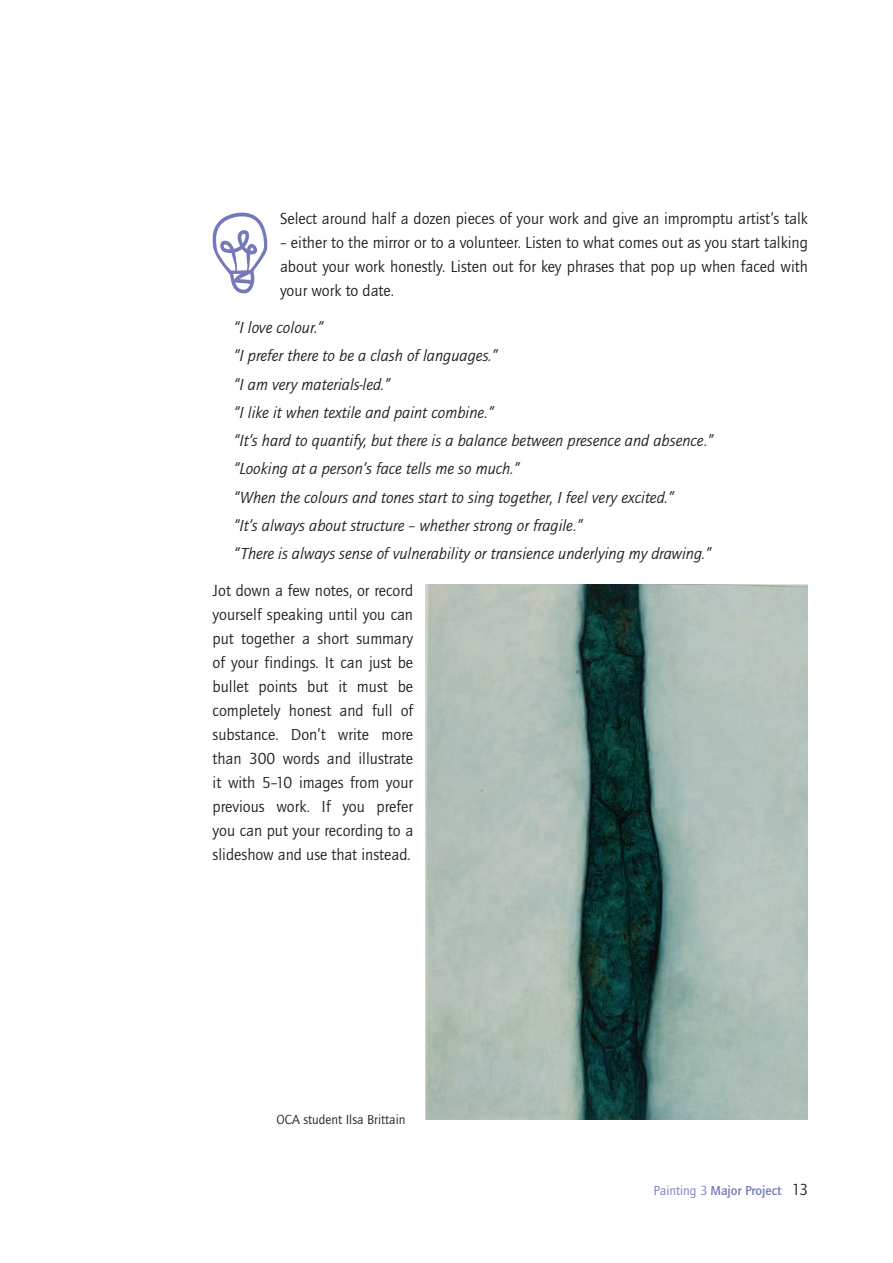
<style>
.page{position:relative;width:893px;height:1263px;background:#fff}
.page>*{position:absolute;margin:0;border:0;box-sizing:border-box;transform-origin:0 0}
.t1{font:16.5px/24px "Quay Sans ITC Std";color:#231f20;text-align:justify}
.t2{font:italic 16.5px/28.2px "Quay Sans ITC Std";color:#231f20}
.t3{font:500 13.5px "Quay Sans ITC Std";color:#7579ba}
.t4{font:13.5px "Quay Sans ITC Std";color:#231f20}
.s1{font-weight:400}
.s2{font-weight:400;font-size:16.5px;color:#231f20}
</style>
<div class="page">
<svg style="left:212px;top:212px;width:56px;height:82px"></svg>
<img style="left:426px;top:585px;width:382px;height:534px">
<p class="t1" style="left:280px;top:207px;width:529px">Select around half a dozen pieces of your work and give an impromptu artist’s talk</p>
<p class="t1" style="left:280px;top:231px;width:529px">– either to the mirror or to a volunteer. Listen to what comes out as you start talking about your work honestly. Listen out for key phrases that pop up when faced with your work to date.</p>
<p class="t2" style="left:234px;top:314px;width:481px">“I love colour.”<br>“I prefer there to be a clash of languages.”<br>“I am very materials-led.”<br>“I like it when textile and paint combine.”<br>“It’s hard to quantify, but there is a balance between presence and absence.” “Looking at a person’s face tells me so much.”<br>“When the colours and tones start to sing together, I feel very excited.”<br>“It’s always about structure – whether strong or fragile.”<br>“There is always sense of vulnerability or transience underlying my drawing.”</p>
<p class="t1" style="left:213px;top:578px;width:202px">Jot down a few notes, or record yourself speaking until you can put together a short summary of your findings. It can just be bullet points but it must be completely honest and full of substance. Don’t write more than 300 words and illustrate it with 5–10 images from your previous work. If you prefer you can put your recording to a slideshow and use that instead.</p>
<p class="t4" style="left:276px;top:1112px;width:131px">OCA student Ilsa Brittain</p>
<p class="t3" style="left:654px;top:1182px;width:156px"><span class="s1">Painting 3</span> Major Project <span class="s2">13</span></p>
</div>
